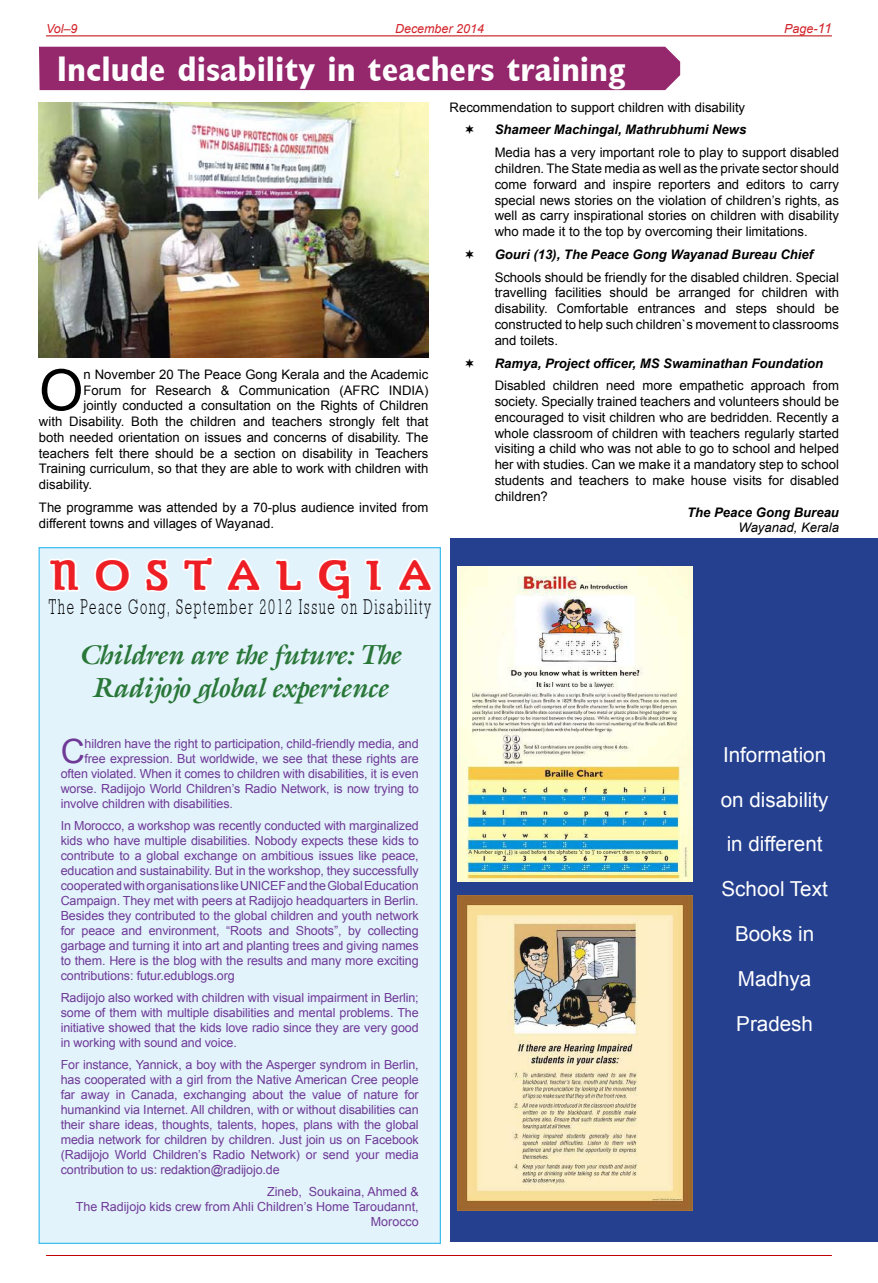
<style>
.page{position:relative;width:878px;height:1283px;background:#fff}
.page>*{position:absolute;margin:0;border:0;box-sizing:border-box;transform-origin:0 0}
.t1{font:57.12px "Arial";color:#000}
.t2{font:800 45.62px "Parsons";letter-spacing:.34em;color:#ed1e24}
.t3{font:700 condensed 35.62px "Gall Condensed Lys";color:#fff}
.t4{font:33.5px "Arial";color:#6e3a96}
.t5{font:italic 700 27.5px/33px "Acanty Lys";letter-spacing:-.02em;color:#297738;text-align:center}
.t6{font:300 21.5px "Astu Light Lys";letter-spacing:.12em;color:#000;scale:.61 1}
.t7{font:20.62px/44.8px "Arial";color:#fff;text-align:center}
.t8{font:13.12px/15.8px "Arial";color:#000;text-align:justify}
.t9{font:italic 700 13.12px "Arial";color:#000}
.t10{font:italic 13.12px "Arial";color:#000}
.t11{font:12.5px/15px "Arial";letter-spacing:-.01em;color:#6e3a96;text-align:justify}
.t12{font:italic 12.5px "Arial";color:#d2232a}
.s1{font-size:13.75px}
</style>
<div class="page">
<hr style="left:46px;top:36px;width:785px;height:1px;background:#c00000">
<hr style="left:46px;top:1255px;width:785px;height:1px;background:#c00000">
<div style="left:450px;top:539px;width:428px;height:703px;background:#25408f"></div>
<div style="left:39px;top:547px;width:402px;height:697px;background:#e3f3fc;border:1px solid #40bfef"></div>
<div style="left:39px;top:47px;width:641px;height:43px;background:#95276c"></div>
<img style="left:39px;top:102px;width:389px;height:256px">
<img style="left:458px;top:567px;width:234px;height:314px">
<img style="left:458px;top:895px;width:234px;height:315px">
<img style="left:47px;top:178px;width:387px;height:422px">
<p class="t12" style="left:46px;top:21px;width:33px">Vol–9</p>
<p class="t12" style="left:395px;top:21px;width:90px">December 2014</p>
<p class="t12" style="left:784px;top:21px;width:49px">Page-<span class="s1">11</span></p>
<h3 class="t3" style="left:57px;top:47px;width:570px">Include disability in teachers training</h3>
<p class="t8" style="left:449px;top:99px;width:297px">Recommendation to support children with disability</p>
<p class="t9" style="left:494px;top:121px;width:253px">Shameer Machingal, Mathrubhumi News</p>
<p class="t8" style="left:494px;top:145px;width:346px">Media has a very important role to play to support disabled children. The State media as well as the private sector should come forward and inspire reporters and editors to carry special news stories on the violation of children’s rights, as well as carry inspirational stories on children with disability who made it to the top by overcoming their limitations.</p>
<p class="t9" style="left:494px;top:246px;width:320px">Gouri (13), The Peace Gong Wayanad Bureau Chief</p>
<p class="t8" style="left:494px;top:269px;width:346px">Schools should be friendly for the disabled children. Special travelling facilities should be arranged for children with disability. Comfortable entrances and steps should be constructed to help such children`s movement to classrooms and toilets.</p>
<p class="t9" style="left:494px;top:354px;width:330px">Ramya, Project officer, MS Swaminathan Foundation</p>
<p class="t8" style="left:494px;top:378px;width:346px">Disabled children need more empathetic approach from society. Specially trained teachers and volunteers should be encouraged to visit children who are bedridden. Recently a whole classroom of children with teachers regularly started visiting a child who was not able to go to school and helped her with studies. Can we make it a mandatory step to school students and teachers to make house visits for disabled children?</p>
<p class="t9" style="left:687px;top:503px;width:153px">The Peace Gong Bureau</p>
<p class="t10" style="left:738px;top:519px;width:102px">Wayanad, Kerala</p>
<h1 class="t1" style="left:39px;top:353px;width:46px">O</h1>
<p class="t8" style="left:83px;top:366px;width:346px">n November 20 The Peace Gong Kerala and the Academic</p>
<p class="t8" style="left:83px;top:382px;width:346px">Forum for Research &amp; Communication (AFRC INDIA)</p>
<p class="t8" style="left:83px;top:398px;width:346px">jointly conducted a consultation on the Rights of Children</p>
<p class="t8" style="left:39px;top:414px;width:391px">with Disability. Both the children and teachers strongly felt that</p>
<p class="t8" style="left:39px;top:429px;width:391px">both needed orientation on issues and concerns of disability. The</p>
<p class="t8" style="left:39px;top:445px;width:391px">teachers felt there should be a section on disability in Teachers</p>
<p class="t8" style="left:39px;top:461px;width:391px">Training curriculum, so that they are able to work with children with</p>
<p class="t8" style="left:39px;top:477px;width:55px">disability.</p>
<p class="t8" style="left:39px;top:499px;width:391px">The programme was attended by a 70-plus audience invited from different towns and villages of Wayanad.</p>
<h2 class="t2" style="left:49px;top:551px;width:383px">NOSTALGIA</h2>
<h3 class="t6" style="left:49px;top:594px;width:628px">The Peace Gong, September 2012 Issue on Disability</h3>
<h3 class="t5" style="left:79px;top:638px;width:323px">Children are the future: The<br>Radijojo global experience</h3>
<h3 class="t4" style="left:61px;top:729px;width:26px">C</h3>
<p class="t11" style="left:85px;top:736px;width:335px">hildren have the right to participation, child-friendly media, and</p>
<p class="t11" style="left:85px;top:751px;width:336px">free expression. But worldwide, we see that these rights are</p>
<p class="t11" style="left:61px;top:766px;width:359px">often violated. When it comes to children with disabilities, it is even</p>
<p class="t11" style="left:61px;top:781px;width:359px">worse. Radijojo World Children’s Radio Network, is now trying to</p>
<p class="t11" style="left:61px;top:796px;width:174px">involve children with disabilities.</p>
<p class="t11" style="left:61px;top:818px;width:359px">In Morocco, a workshop was recently conducted with marginalized kids who have multiple disabilities. Nobody expects these kids to contribute to a global exchange on ambitious issues like peace, education and sustainability. But in the workshop, they successfully cooperated with organisations like UNICEF and the Global Education Campaign. They met with peers at Radijojo headquarters in Berlin.<br>Besides they contributed to the global children and youth network for peace and environment, “Roots and Shoots”, by collecting garbage and turning it into art and planting trees and giving names to them. Here is the blog with the results and many more exciting contributions: futur.edublogs.org</p>
<p class="t11" style="left:61px;top:990px;width:359px">Radijojo also worked with children with visual impairment in Berlin; some of them with multiple disabilities and mental problems. The initiative showed that the kids love radio since they are very good in working with sound and voice.</p>
<p class="t11" style="left:61px;top:1057px;width:359px">For instance, Yannick, a boy with the Asperger syndrom in Berlin, has cooperated with a girl from the Native American Cree people far away in Canada, exchanging about the value of nature for humankind via Internet. All children, with or without disabilities can their share ideas, thoughts, talents, hopes, plans with the global media network for children by children. Just join us on Facebook (Radijojo World Children’s Radio Network) or send your media contribution to us: redaktion@radijojo.de</p>
<p class="t11" style="left:76px;top:1184px;width:344px;text-align:right">Zineb, Soukaina, Ahmed &amp;<br>The Radijojo kids crew from Ahli Children’s Home Taroudannt,<br>Morocco</p>
<h3 class="t7" style="left:720px;top:732px;width:109px">Information on disability in different<br>School Text<br>Books in<br>Madhya<br>Pradesh</h3>
</div>
